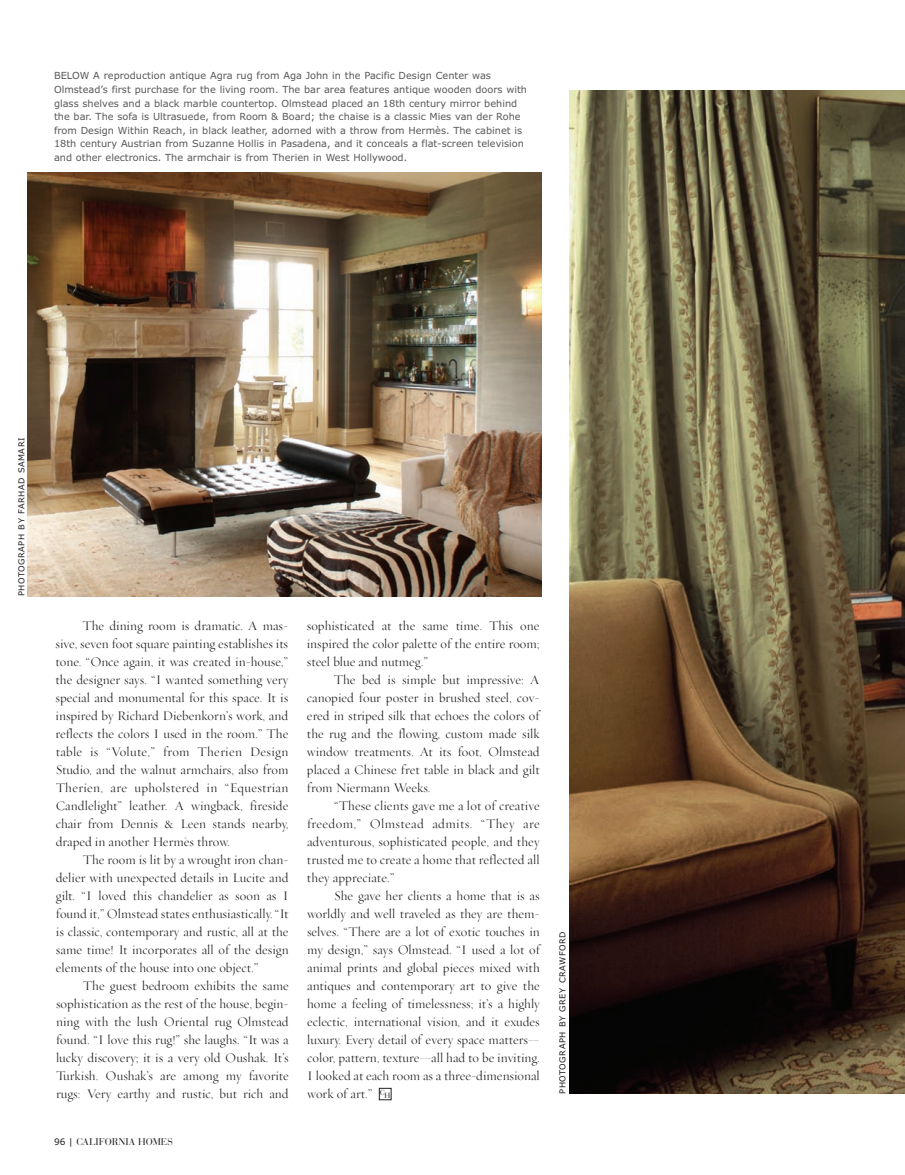
<style>
.page{position:relative;width:905px;height:1175px;background:#fff}
.page>*{position:absolute;margin:0;border:0;box-sizing:border-box;transform-origin:0 0}
.t1{font:13.5px/18px "Requiem Fine HTF Roman";color:#231f20;text-align:justify}
.t2{font:9.75px/13.5px "Verdana";color:#57585a}
.t3{font:9.75px "Bauer Bodoni Std";color:#231f20}
.t4{font:8.25px "Verdana";letter-spacing:.065em;color:#231f20}
.s1{font-family:"Verdana";font-size:9px}
.s2{font-family:"Bauer Bodoni Std";font-size:7.5px}
</style>
<div class="page">
<div style="left:379px;top:1088px;width:12px;height:12px;border:1px solid #231f20"></div>
<img style="left:569px;top:90px;width:335px;height:1004px">
<img style="left:27px;top:172px;width:515px;height:424px">
<p class="t2" style="left:54px;top:69px;width:474px">BELOW A reproduction antique Agra rug from Aga John in the Pacific Design Center was Olmstead’s first purchase for the living room. The bar area features antique wooden doors with glass shelves and a black marble countertop. Olmstead placed an 18th century mirror behind the bar. The sofa is Ultrasuede, from Room &amp; Board; the chaise is a classic Mies van der Rohe from Design Within Reach, in black leather, adorned with a throw from Hermès. The cabinet is 18th century Austrian from Suzanne Hollis in Pasadena, and it conceals a flat-screen television and other electronics. The armchair is from Therien in West Hollywood.</p>
<p class="t4" style="left:17px;top:596px;width:160px;rotate:-90deg">PHOTOGRAPH BY FARHAD SAMARI</p>
<p class="t1" style="left:56px;top:616px;width:234px;text-indent:27px">The dining room is dramatic. A mas&shy;sive, seven foot square painting establishes its tone. “Once again, it was created in-house,” the designer says. “I wanted something very special and monumental for this space. It is inspired by Richard Diebenkorn’s work, and reflects the colors I used in the room.” The table is “Volute,” from Therien Design Studio, and the walnut armchairs, also from Therien, are upholstered in “Equestrian Candlelight” leather. A wingback, fireside chair from Dennis &amp; Leen stands nearby, draped in another Hermès throw.</p>
<p class="t1" style="left:56px;top:850px;width:234px;text-indent:27px">The room is lit by a wrought iron chan&shy;delier with unexpected details in Lucite and gilt. “I loved this chandelier as soon as I found it,” Olmstead states enthusiastically. “It is classic, contemporary and rustic, all at the same time! It incorporates all of the design elements of the house into one object.”</p>
<p class="t1" style="left:56px;top:976px;width:234px;text-indent:27px">The guest bedroom exhibits the same sophistication as the rest of the house, begin&shy;ning with the lush Oriental rug Olmstead found. “I love this rug!” she laughs. “It was a lucky discovery; it is a very old Oushak. It’s Turkish. Oushak’s are among my favorite rugs: Very earthy and rustic, but rich and</p>
<p class="t3" style="left:54px;top:1138px;width:120px"><span class="s1">96 |</span> CALIFORNIA HOMES</p>
<p class="t1" style="left:307px;top:616px;width:234px">sophisticated at the same time. This one inspired the color palette of the entire room; steel blue and nutmeg.”</p>
<p class="t1" style="left:307px;top:670px;width:234px;text-indent:27px">The bed is simple but impressive: A canopied four poster in brushed steel, cov&shy;ered in striped silk that echoes the colors of the rug and the flowing, custom made silk window treatments. At its foot, Olmstead placed a Chinese fret table in black and gilt from Niermann Weeks.</p>
<p class="t1" style="left:307px;top:796px;width:234px;text-indent:27px">“These clients gave me a lot of creative freedom,” Olmstead admits. “They are adventurous, sophisticated people, and they trusted me to create a home that reflected all they appreciate.”</p>
<p class="t1" style="left:307px;top:886px;width:234px;text-indent:27px">She gave her clients a home that is as worldly and well traveled as they are them&shy;selves. “There are a lot of exotic touches in my design,” says Olmstead. “I used a lot of animal prints and global pieces mixed with antiques and contemporary art to give the home a feeling of timelessness; it’s a highly eclectic, international vision, and it exudes luxury. Every detail of every space matters— color, pattern, texture—all had to be inviting.<br>I looked at each room as a three-dimensional work of art.” <sup>C</sup><span class="s2">H</span></p>
<p class="t4" style="left:557px;top:1094px;width:164px;rotate:-90deg">PHOTOGRAPH BY GREY CRAWFORD</p>
</div>
